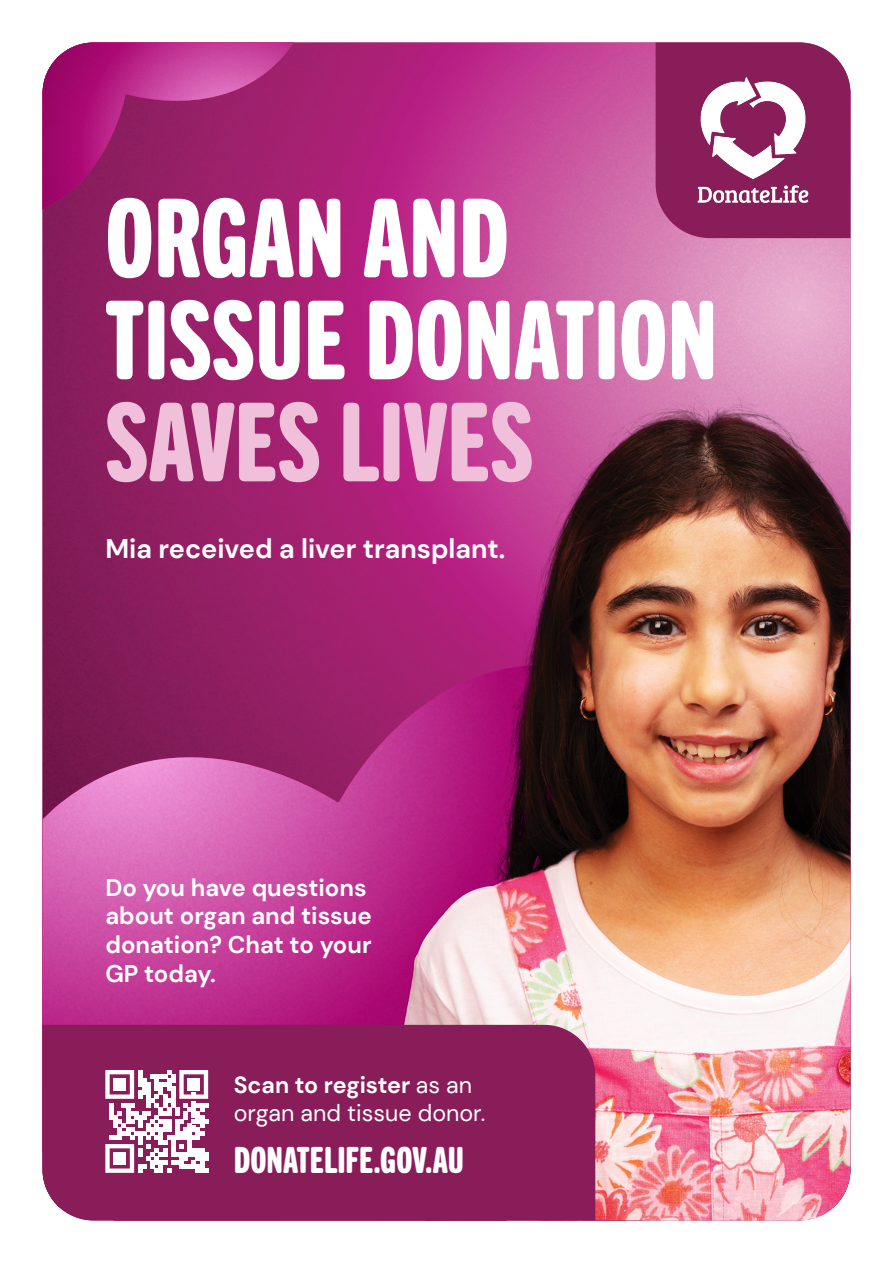
<style>
.page{position:relative;width:893px;height:1263px;background:#fff}
.page>*{position:absolute;margin:0;border:0;box-sizing:border-box;transform-origin:0 0}
.t1{font:109.5px/102px "Trade Gothic Next SR Pro Hv Cm";color:#fff}
.t2{font:36.3px "Trade Gothic Next SR Pro Hv Cm";color:#fff}
.t3{font:700 27px "DM Sans";color:#fff}
.t4{font:700 24px/28.8px "DM Sans";color:#fff}
.t5{font:23.25px/27.9px "DM Sans";color:#fff}
.s1{color:#f0c0da}
.s2{font-weight:700}
</style>
<div class="page">
<img style="left:43px;top:43px;width:807px;height:622px">
<img style="left:43px;top:665px;width:295px;height:360px">
<img style="left:43px;top:43px;width:251px;height:166px">
<img style="left:338px;top:355px;width:512px;height:865px">
<div style="left:656px;top:43px;width:194px;height:195px;background:#891d5a"></div>
<img style="left:696px;top:76px;width:114px;height:128px">
<div style="left:43px;top:1025px;width:552px;height:195px;background:#891d5a"></div>
<svg style="left:105px;top:1070px;width:103px;height:103px"></svg>
<div style="left:114px;top:1078px;width:12px;height:12px;background:#fff"></div>
<div style="left:188px;top:1078px;width:12px;height:12px;background:#fff"></div>
<div style="left:114px;top:1152px;width:12px;height:12px;background:#fff"></div>
<p class="t1" style="left:105px;top:180px;width:614px">ORGAN AND<br>TISSUE DONATION<br><span class="s1">SAVES LIVES</span></p>
<p class="t3" style="left:105px;top:531px;width:402px">Mia received a liver transplant.</p>
<p class="t4" style="left:105px;top:873px;width:268px">Do you have questions about organ and tissue donation? Chat to your<br>GP today.</p>
<p class="t5" style="left:234px;top:1071px;width:253px"><span class="s2">Scan to register</span> as an organ and tissue donor.</p>
<p class="t2" style="left:234px;top:1135px;width:232px">DONATELIFE.GOV.AU</p>
</div>
